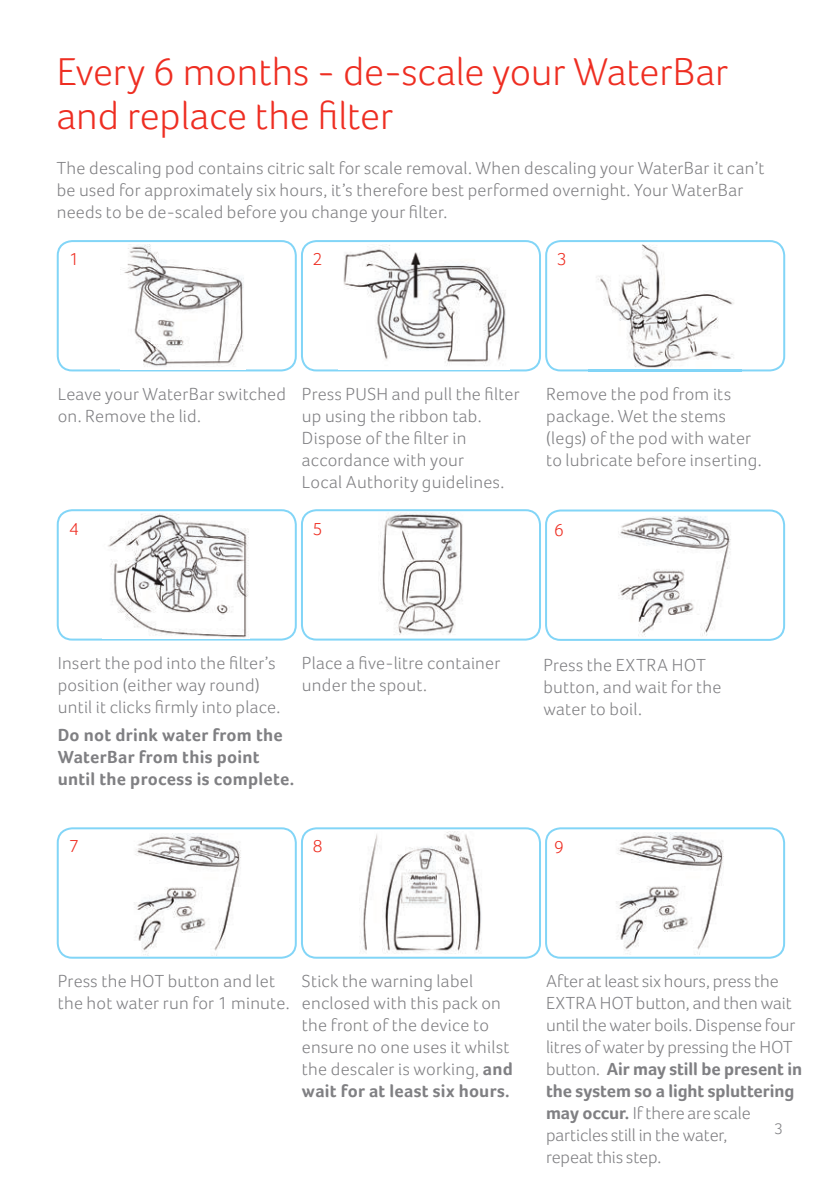
<style>
.page{position:relative;width:840px;height:1191px;background:#fff}
.page>*{position:absolute;margin:0;border:0;box-sizing:border-box;transform-origin:0 0}
.t1{font:300 40px/44px "Foco";letter-spacing:-.005em;color:#ee2e22}
.t2{font:300 18px/22px "Foco";letter-spacing:.01em;color:#808083}
.t3{font:700 18px/22px "Foco";letter-spacing:.015em;color:#808083}
.t4{font:300 18px "Foco";color:#ee2e22}
.t5{font:300 16px "Foco";color:#808083}
.s1{font-weight:700}
</style>
<div class="page">
<div style="left:57px;top:240px;width:239px;height:131px;border:2px solid #82d5f7;border-radius:14px"></div>
<div style="left:544px;top:509px;width:240px;height:132px;border:2px solid #82d5f7;border-radius:14px"></div>
<div style="left:57px;top:509px;width:239px;height:131px;border:2px solid #82d5f7;border-radius:14px"></div>
<div style="left:544px;top:827px;width:240px;height:131px;border:2px solid #82d5f7;border-radius:14px"></div>
<svg style="left:545px;top:240px;width:239px;height:131px"></svg>
<div style="left:301px;top:827px;width:239px;height:131px;border:2px solid #82d5f7;border-radius:14px"></div>
<div style="left:301px;top:240px;width:239px;height:131px;border:2px solid #82d5f7;border-radius:14px"></div>
<div style="left:57px;top:827px;width:239px;height:131px;border:2px solid #82d5f7;border-radius:14px"></div>
<div style="left:301px;top:509px;width:239px;height:131px;border:2px solid #82d5f7;border-radius:14px"></div>
<img style="left:121px;top:244px;width:124px;height:125px">
<img style="left:338px;top:244px;width:171px;height:125px">
<img style="left:588px;top:244px;width:153px;height:125px">
<img style="left:588px;top:369px;width:153px;height:2px">
<img style="left:103px;top:513px;width:147px;height:125px">
<img style="left:134px;top:833px;width:107px;height:122px">
<img style="left:359px;top:831px;width:123px;height:123px">
<img style="left:379px;top:512px;width:84px;height:123px">
<img style="left:618px;top:516px;width:113px;height:121px">
<img style="left:616px;top:832px;width:107px;height:123px">
<p class="t1" style="left:57px;top:50px;width:672px">Every 6 months - de-scale your WaterBar and replace the filter</p>
<p class="t2" style="left:57px;top:157px;width:709px">The descaling pod contains citric salt for scale removal. When descaling your WaterBar it can’t be used for approximately six hours, it’s therefore best performed overnight. Your WaterBar needs to be de-scaled before you change your filter.</p>
<p class="t4" style="left:69px;top:249px;width:11px">1</p>
<p class="t4" style="left:312px;top:249px;width:11px">2</p>
<p class="t4" style="left:556px;top:249px;width:11px">3</p>
<p class="t2" style="left:58px;top:383px;width:230px">Leave your WaterBar switched on. Remove the lid.</p>
<p class="t4" style="left:69px;top:518px;width:11px">4</p>
<p class="t2" style="left:302px;top:383px;width:219px">Press PUSH and pull the filter up using the ribbon tab.<br>Dispose of the filter in accordance with your<br>Local Authority guidelines.</p>
<p class="t4" style="left:312px;top:518px;width:11px">5</p>
<p class="t2" style="left:546px;top:383px;width:217px">Remove the pod from its package. Wet the stems (legs) of the pod with water to lubricate before inserting.</p>
<p class="t4" style="left:554px;top:519px;width:11px">6</p>
<p class="t2" style="left:58px;top:652px;width:224px">Insert the pod into the filter’s position (either way round) until it clicks firmly into place.</p>
<p class="t3" style="left:58px;top:723px;width:238px">Do not drink water from the<br>WaterBar from this point until the process is complete.</p>
<p class="t2" style="left:302px;top:652px;width:200px">Place a five-litre container under the spout.</p>
<p class="t4" style="left:69px;top:835px;width:11px">7</p>
<p class="t4" style="left:312px;top:835px;width:11px">8</p>
<p class="t2" style="left:543px;top:653px;width:179px">Press the EXTRA HOT button, and wait for the water to boil.</p>
<p class="t4" style="left:554px;top:836px;width:11px">9</p>
<p class="t2" style="left:58px;top:970px;width:233px">Press the HOT button and let the hot water run for 1 minute.</p>
<p class="t2" style="left:302px;top:970px;width:212px">Stick the warning label enclosed with this pack on the front of the device to ensure no one uses it whilst the descaler is working, <span class="s1">and wait for at least six hours.</span></p>
<p class="t2" style="left:545px;top:970px;width:257px">After at least six hours, press the<br>EXTRA HOT button, and then wait until the water boils. Dispense four litres of water by pressing the HOT button. <span class="s1">Air may still be present in the system so a light spluttering may occur.</span> If there are scale particles still in the water,<br>repeat this step.</p>
<p class="t5" style="left:774px;top:1119px;width:10px">3</p>
</div>
